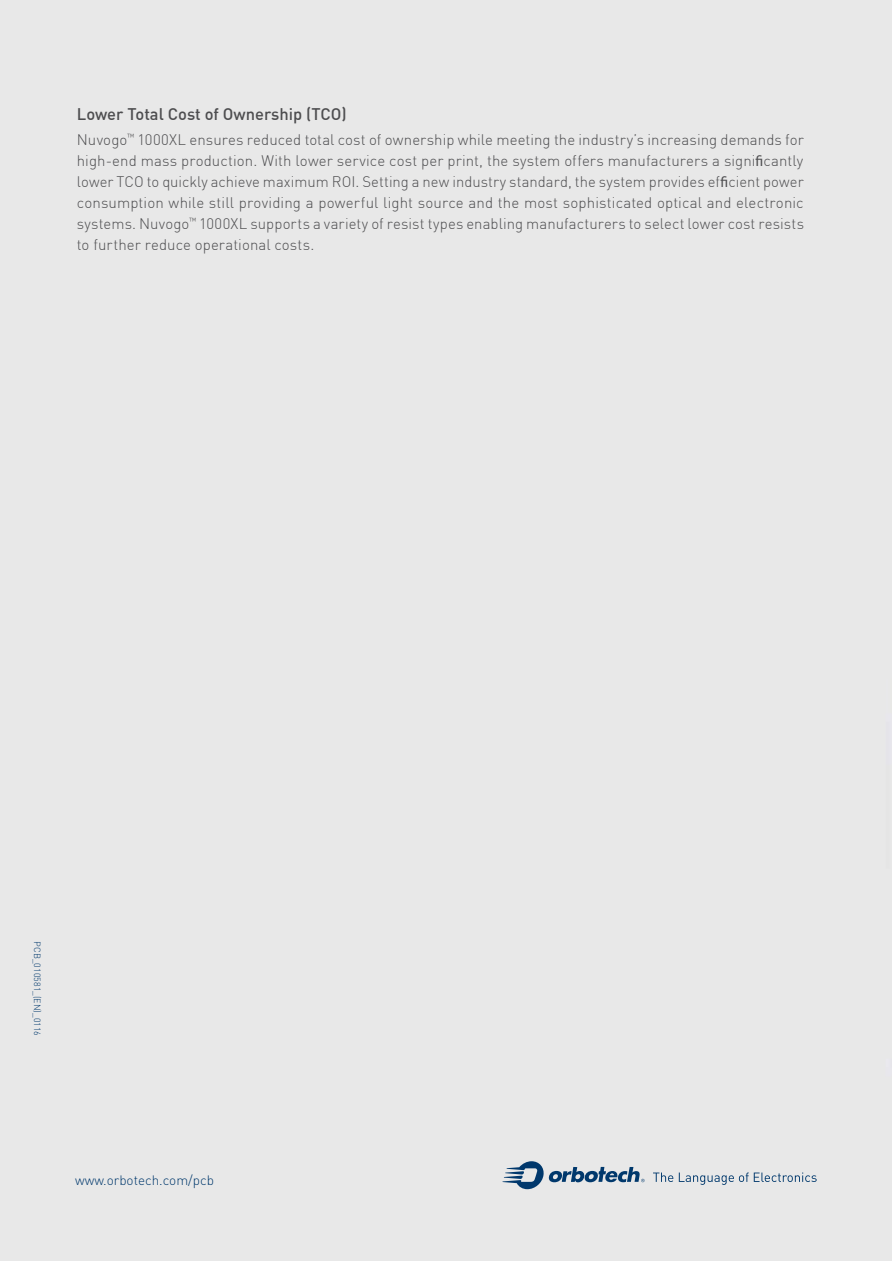
<style>
.page{position:relative;width:892px;height:1261px;background:#e8e8e8}
.page>*{position:absolute;margin:0;border:0;box-sizing:border-box;transform-origin:0 0}
.t1{font:500 16.5px "DIN";color:#4d4d4f}
.t2{font:300 15px/21px "DIN";letter-spacing:.005em;color:#4d4d4f}
.t3{font:300 13.5px "DIN";color:#00386c}
.t4{font:300 9px "DIN";color:#00386c}
.t5{font:300 8.7px "DIN";color:#4d4d4f}
.s1{font-family:"Myriad Pro";font-weight:400}
</style>
<div class="page">
<svg style="left:653px;top:1172px;width:163px;height:13px;background:#c2cbd3"></svg>
<svg style="left:502px;top:1161px;width:142px;height:28px;background:#a2b3c3"></svg>
<p class="t1" style="left:77px;top:103px;width:271px">Lower Total Cost of Ownership (TCO(</p>
<p class="t2" style="left:138px;top:129px;width:668px">1000XL ensures reduced total cost of ownership while meeting the industry s’ increasing demands for</p>
<p class="t5" style="left:127px;top:132px;width:9px">™</p>
<p class="t2" style="left:77px;top:129px;width:52px">Nuvogo</p>
<p class="t2" style="left:77px;top:150px;width:728px">high-end mass production. With lower service cost per print, the system offers manufacturers a signi<span class="s1">fi</span>cantly</p>
<p class="t2" style="left:77px;top:171px;width:728px">lower TCO to quickly achieve maximum ROI. Setting a new industry standard, the system provides ef<span class="s1">fi</span>cient power</p>
<p class="t2" style="left:77px;top:192px;width:728px">consumption while still providing a powerful light source and the most sophisticated optical and electronic</p>
<p class="t2" style="left:199px;top:213px;width:606px">1000XL supports a variety of resist types enabling manufacturers to select lower cost resists</p>
<p class="t5" style="left:189px;top:216px;width:9px">™</p>
<p class="t2" style="left:77px;top:213px;width:239px">systems. Nuvogo<br>to further reduce operational costs.</p>
<p class="t4" style="left:43px;top:941px;width:96px;rotate:90deg">PCB_010581_(EN _( 0116</p>
<p class="t3" style="left:75px;top:1172px;width:140px">www.orbotech.com/pcb</p>
</div>
